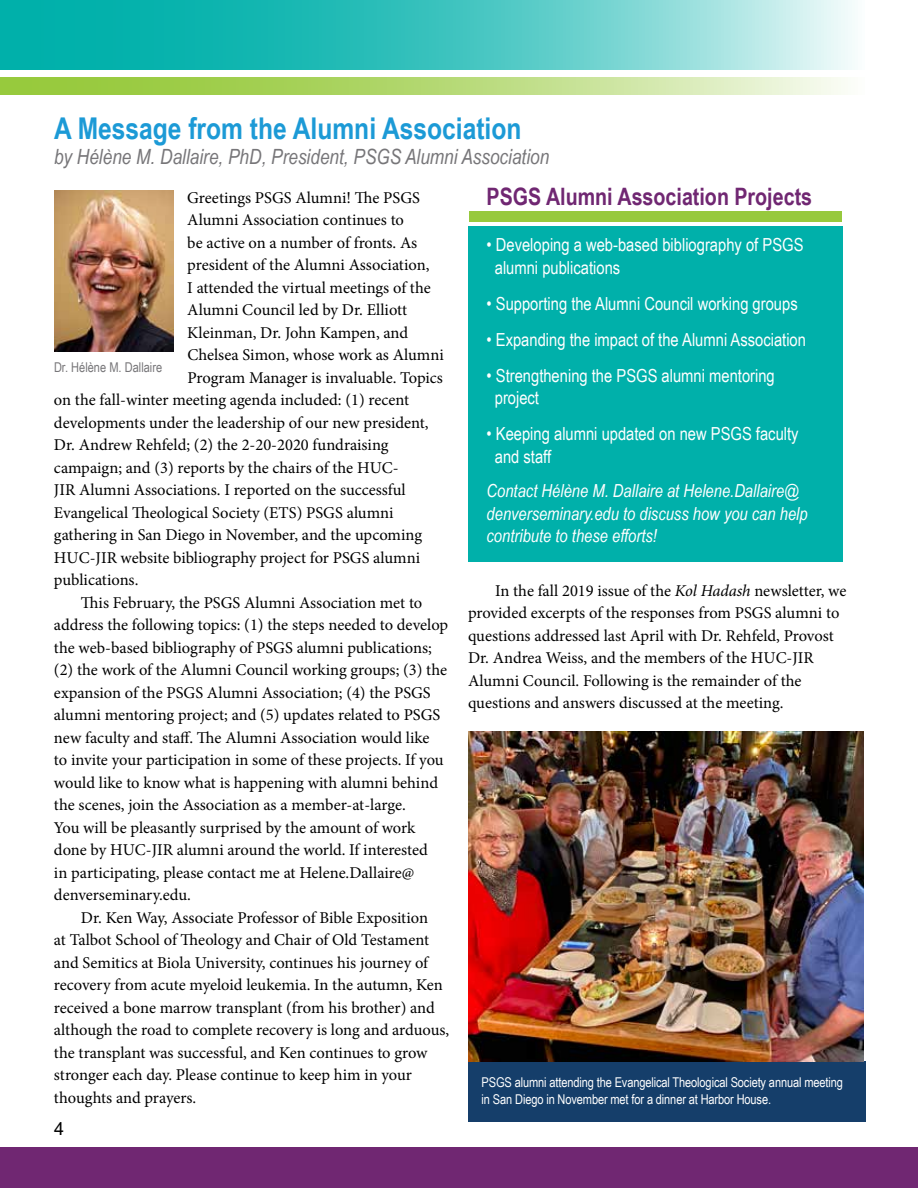
<style>
.page{position:relative;width:918px;height:1188px;background:#fff}
.page>*{position:absolute;margin:0;border:0;box-sizing:border-box;transform-origin:0 0}
.t1{font:700 30px "Arial Narrow";color:#1c9ad6}
.t2{font:700 24px "Arial Narrow";color:#702772}
.t3{font:italic 21px "Arial Narrow";color:#777679}
.t4{font:18px/22.5px "Arial Narrow";color:#fff}
.t5{font:italic 18px/22.5px "Arial Narrow";color:#fff}
.t6{font:18px "Arial";color:#000}
.t7{font:16.5px/22.5px "Minion Pro";color:#000}
.t8{font:13.5px/16.2px "Arial Narrow";letter-spacing:-.01em;color:#fff}
.t9{font:13.5px "Arial Narrow";color:#777679}
.s1{font-style:italic}
</style>
<div class="page">
<div style="left:469px;top:212px;width:373px;height:10px;background:#97c93d"></div>
<div style="left:468px;top:226px;width:374px;height:336px;background:#00b0aa"></div>
<div style="left:468px;top:1061px;width:398px;height:61px;background:#153e6a"></div>
<div style="left:0;top:1148px;width:918px;height:40px;background:#702772"></div>
<svg style="left:0;top:0;width:855px;height:69px;background:#4ec8c4"></svg>
<svg style="left:0;top:77px;width:845px;height:17px;background:#b9db7d"></svg>
<img style="left:54px;top:191px;width:120px;height:161px">
<img style="left:468px;top:732px;width:396px;height:329px">
<h1 class="t1" style="left:54px;top:106px;width:469px">A Message from the Alumni Association</h1>
<p class="t3" style="left:54px;top:142px;width:497px">by Hélène M. Dallaire, PhD, President, PSGS Alumni Association</p>
<p class="t7" style="left:187px;top:186px;width:234px">Greetings PSGS Alumni! The PSGS</p>
<p class="t7" style="left:187px;top:209px;width:218px">Alumni Association continues to</p>
<p class="t7" style="left:187px;top:231px;width:232px">be active on a number of fronts. As</p>
<p class="t7" style="left:187px;top:254px;width:244px">president of the Alumni Association,</p>
<p class="t7" style="left:187px;top:276px;width:245px">I attended the virtual meetings of the</p>
<p class="t7" style="left:187px;top:299px;width:221px">Alumni Council led by Dr. Elliott</p>
<p class="t7" style="left:187px;top:321px;width:222px">Kleinman, Dr. John Kampen, and</p>
<p class="t7" style="left:187px;top:344px;width:258px">Chelsea Simon, whose work as Alumni</p>
<p class="t7" style="left:187px;top:366px;width:257px">Program Manager is invaluable. Topics</p>
<p class="t7" style="left:54px;top:389px;width:357px">on the fall-winter meeting agenda included: (1) recent</p>
<p class="t7" style="left:54px;top:411px;width:376px">developments under the leadership of our new president,</p>
<p class="t7" style="left:54px;top:434px;width:336px">Dr. Andrew Rehfeld; (2) the 2-20-2020 fundraising</p>
<p class="t7" style="left:54px;top:456px;width:346px">campaign; and (3) reports by the chairs of the HUC-</p>
<p class="t7" style="left:54px;top:479px;width:353px">JIR Alumni Associations. I reported on the successful</p>
<p class="t7" style="left:54px;top:501px;width:341px">Evangelical Theological Society (ETS) PSGS alumni</p>
<p class="t7" style="left:54px;top:524px;width:370px">gathering in San Diego in November, and the upcoming</p>
<p class="t7" style="left:54px;top:546px;width:368px">HUC-JIR website bibliography project for PSGS alumni</p>
<p class="t7" style="left:54px;top:569px;width:86px">publications.</p>
<p class="t7" style="left:81px;top:591px;width:343px">This February, the PSGS Alumni Association met to</p>
<p class="t7" style="left:54px;top:614px;width:396px">address the following topics: (1) the steps needed to develop</p>
<p class="t7" style="left:54px;top:636px;width:379px">the web-based bibliography of PSGS alumni publications;</p>
<p class="t7" style="left:54px;top:659px;width:395px">(2) the work of the Alumni Council working groups; (3) the</p>
<p class="t7" style="left:54px;top:681px;width:378px">expansion of the PSGS Alumni Association; (4) the PSGS</p>
<p class="t7" style="left:54px;top:704px;width:388px">alumni mentoring project; and (5) updates related to PSGS</p>
<p class="t7" style="left:54px;top:726px;width:377px">new faculty and staff. The Alumni Association would like</p>
<p class="t7" style="left:54px;top:749px;width:391px">to invite your participation in some of these projects. If you</p>
<p class="t7" style="left:54px;top:771px;width:386px">would like to know what is happening with alumni behind</p>
<p class="t7" style="left:54px;top:794px;width:353px">the scenes, join the Association as a member-at-large.</p>
<p class="t7" style="left:54px;top:816px;width:363px">You will be pleasantly surprised by the amount of work</p>
<p class="t7" style="left:54px;top:839px;width:376px">done by HUC-JIR alumni around the world. If interested</p>
<p class="t7" style="left:54px;top:861px;width:362px">in participating, please contact me at Helene.Dallaire@</p>
<p class="t7" style="left:54px;top:884px;width:138px">denverseminary.edu.</p>
<p class="t7" style="left:81px;top:906px;width:349px">Dr. Ken Way, Associate Professor of Bible Exposition</p>
<p class="t7" style="left:54px;top:929px;width:377px">at Talbot School of Theology and Chair of Old Testament</p>
<p class="t7" style="left:54px;top:951px;width:376px">and Semitics at Biola University, continues his journey of</p>
<p class="t7" style="left:54px;top:974px;width:390px">recovery from acute myeloid leukemia. In the autumn, Ken</p>
<p class="t7" style="left:54px;top:996px;width:382px">received a bone marrow transplant (from his brother) and</p>
<p class="t7" style="left:54px;top:1019px;width:397px">although the road to complete recovery is long and arduous,</p>
<p class="t7" style="left:54px;top:1041px;width:375px">the transplant was successful, and Ken continues to grow</p>
<p class="t7" style="left:54px;top:1064px;width:360px">stronger each day. Please continue to keep him in your</p>
<p class="t7" style="left:54px;top:1087px;width:144px">thoughts and prayers.</p>
<p class="t9" style="left:54px;top:357px;width:110px">Dr. Hélène M. Dallaire</p>
<p class="t6" style="left:54px;top:1116px;width:12px">4</p>
<h2 class="t2" style="left:487px;top:178px;width:327px">PSGS Alumni Association Projects</h2>
<p class="t4" style="left:495px;top:233px;width:310px;text-indent:-8px">• Developing a web-based bibliography of PSGS alumni publications</p>
<p class="t4" style="left:487px;top:292px;width:313px">• Supporting the Alumni Council working groups</p>
<p class="t4" style="left:487px;top:328px;width:321px">• Expanding the impact of the Alumni Association</p>
<p class="t4" style="left:495px;top:364px;width:282px;text-indent:-8px">• Strengthening the PSGS alumni mentoring project</p>
<p class="t4" style="left:495px;top:422px;width:305px;text-indent:-8px">• Keeping alumni updated on new PSGS faculty and staff</p>
<p class="t5" style="left:487px;top:479px;width:323px">Contact Hélène M. Dallaire at Helene.Dallaire@ denverseminary.edu to discuss how you can help contribute to these efforts!</p>
<p class="t7" style="left:468px;top:579px;width:380px;text-indent:27px">In the fall 2019 issue of the <span class="s1">Kol Hadash</span> newsletter, we provided excerpts of the responses from PSGS alumni to questions addressed last April with Dr. Rehfeld, Provost Dr. Andrea Weiss, and the members of the HUC-JIR Alumni Council. Following is the remainder of the questions and answers discussed at the meeting.</p>
<p class="t8" style="left:482px;top:1074px;width:363px">PSGS alumni attending the Evangelical Theological Society annual meeting in San Diego in November met for a dinner at Harbor House.</p>
</div>
